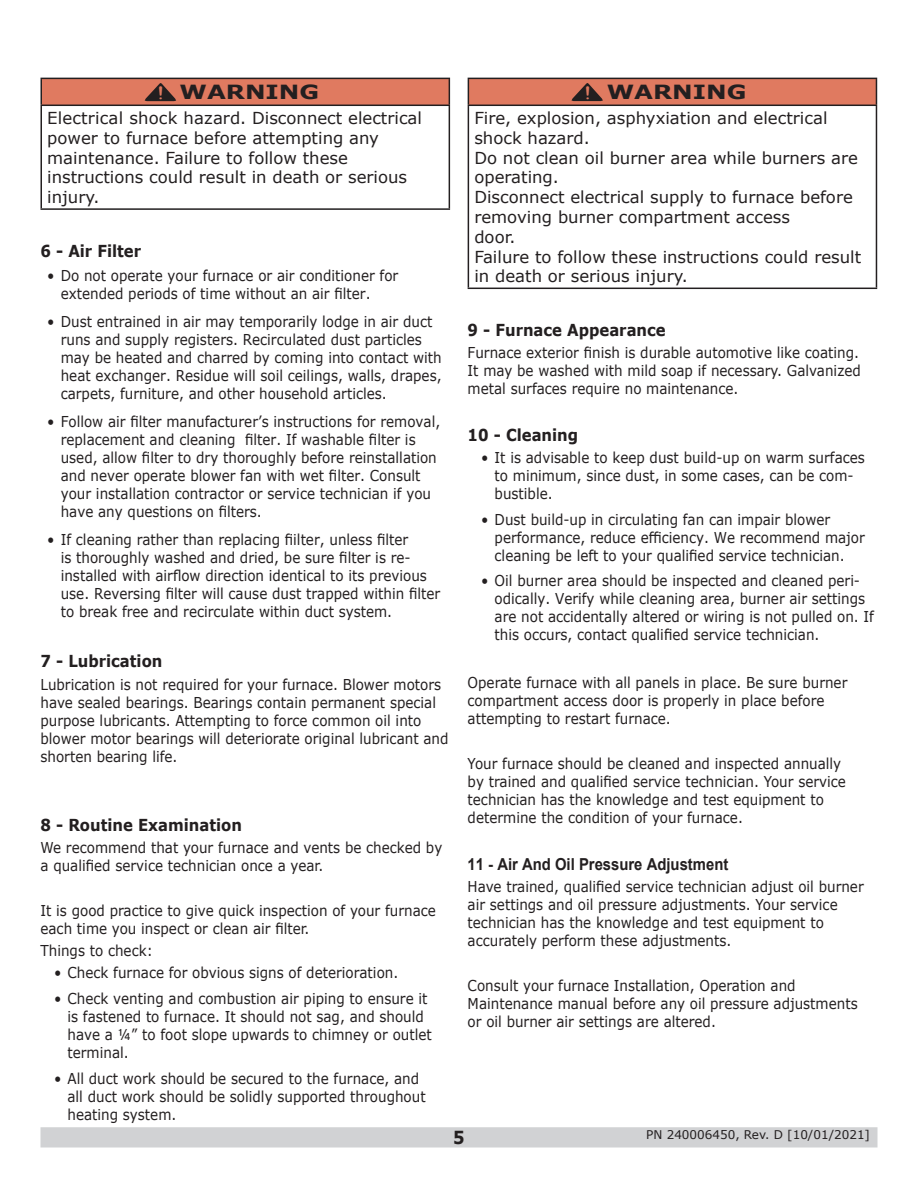
<style>
.page{position:relative;width:918px;height:1188px;background:#fff}
.page>*{position:absolute;margin:0;border:0;box-sizing:border-box;transform-origin:0 0}
.Body_text{font:700 21px "Courier New";color:#e07a60;scale:.9 1}
.t1{font:700 19.5px "Verdana";color:#231f20;scale:1.25 1}
.t2{font:700 18px "Verdana";color:#231f20;scale:.9 1}
.Warning_box{font:16.5px/19.8px "Verdana";color:#231f20}
.Sub_Section{font:700 16.5px "Verdana";color:#231f20;scale:.9 1}
.Sub_Section-2{font:700 16.5px "Arial";color:#231f20;scale:.9 1}
.t3{font:15px/18px "Verdana";color:#231f20;scale:.9 1}
.t4{font:12px "Verdana";color:#231f20}
</style>
<div class="page">
<div style="left:41px;top:78px;width:408px;height:27px;background:#e07a60"></div>
<hr style="left:40px;top:78px;width:410px;height:1px;background:#231f20">
<hr style="left:40px;top:79px;width:2px;height:26px;background:#231f20">
<svg style="left:449px;top:79px;width:1px;height:26px"></svg>
<hr style="left:40px;top:105px;width:410px;height:1px;background:#231f20">
<hr style="left:40px;top:106px;width:2px;height:102px;background:#231f20">
<hr style="left:449px;top:106px;width:1px;height:102px;background:#231f20">
<hr style="left:40px;top:208px;width:410px;height:2px;background:#231f20">
<svg style="left:144px;top:83px;width:32px;height:19px"></svg>
<div style="left:468px;top:78px;width:408px;height:27px;background:#e07a60"></div>
<hr style="left:468px;top:78px;width:409px;height:1px;background:#231f20">
<svg style="left:468px;top:79px;width:1px;height:26px"></svg>
<svg style="left:876px;top:79px;width:1px;height:26px"></svg>
<hr style="left:468px;top:105px;width:409px;height:1px;background:#231f20">
<hr style="left:468px;top:106px;width:1px;height:182px;background:#231f20">
<hr style="left:876px;top:106px;width:1px;height:182px;background:#231f20">
<hr style="left:468px;top:288px;width:409px;height:1px;background:#231f20">
<svg style="left:571px;top:83px;width:32px;height:19px"></svg>
<div style="left:41px;top:1128px;width:836px;height:19px;background:#d1d2d4"></div>
<div style="left:40px;top:1127px;width:838px;height:21px;border:2px solid #d1d2d4"></div>
<p class="t1" style="left:180px;top:78px;width:113px">WARNING</p>
<p class="Warning_box" style="left:47px;top:108px;width:376px">Electrical shock hazard. Disconnect electrical power to furnace before attempting any maintenance. Failure to follow these instructions could result in death or serious injury.</p>
<p class="Body_text" style="left:155px;top:79px;width:14px">!</p>
<p class="Sub_Section" style="left:40px;top:239px;width:113px">6 - Air Filter</p>
<p class="t3" style="left:61px;top:267px;width:377px;text-indent:-14px">• Do not operate your furnace or air conditioner for extended periods of time without an air filter.</p>
<p class="t3" style="left:61px;top:313px;width:425px;text-indent:-14px">• Dust entrained in air may temporarily lodge in air duct runs and supply registers. Recirculated dust particles may be heated and charred by coming into contact with heat exchanger. Residue will soil ceilings, walls, drapes, carpets, furniture, and other household articles.</p>
<p class="t3" style="left:61px;top:413px;width:423px;text-indent:-14px">• Follow air filter manufacturer’s instructions for removal, replacement and cleaning filter. If washable filter is used, allow filter to dry thoroughly before reinstallation and never operate blower fan with wet filter. Consult your installation contractor or service technician if you have any questions on filters.</p>
<p class="t3" style="left:61px;top:531px;width:423px;text-indent:-14px">• If cleaning rather than replacing fiilter, unless filter<br>is thoroughly washed and dried, be sure filter is re&shy;installed with airflow direction identical to its previous use. Reversing filter will cause dust trapped within filter to break free and recirculate within duct system.</p>
<p class="Sub_Section" style="left:40px;top:650px;width:137px">7 - Lubrication</p>
<p class="t3" style="left:40px;top:675px;width:455px">Lubrication is not required for your furnace. Blower motors have sealed bearings. Bearings contain permanent special purpose lubricants. Attempting to force common oil into blower motor bearings will deteriorate original lubricant and shorten bearing life.</p>
<p class="Sub_Section" style="left:40px;top:813px;width:225px">8 - Routine Examination</p>
<p class="t3" style="left:40px;top:839px;width:448px">We recommend that your furnace and vents be checked by a qualified service technician once a year.</p>
<p class="t3" style="left:40px;top:901px;width:441px">It is good practice to give quick inspection of your furnace each time you inspect or clean air filter.</p>
<p class="t3" style="left:40px;top:942px;width:126px">Things to check:</p>
<p class="t3" style="left:54px;top:964px;width:384px">• Check furnace for obvious signs of deterioration.</p>
<p class="t3" style="left:68px;top:989px;width:406px;text-indent:-14px">• Check venting and combustion air piping to ensure it is fastened to furnace. It should not sag, and should have a ¼” to foot slope upwards to chimney or outlet terminal.</p>
<p class="t3" style="left:68px;top:1069px;width:400px;text-indent:-14px">• All duct work should be secured to the furnace, and all duct work should be solidly supported throughout heating system.</p>
<p class="t1" style="left:607px;top:78px;width:113px">WARNING</p>
<p class="Warning_box" style="left:474px;top:108px;width:355px">Fire, explosion, asphyxiation and electrical shock hazard.</p>
<p class="Warning_box" style="left:474px;top:147px;width:385px">Do not clean oil burner area while burners are operating.</p>
<p class="Warning_box" style="left:474px;top:187px;width:380px">Disconnect electrical supply to furnace before removing burner compartment access</p>
<p class="Warning_box" style="left:474px;top:227px;width:43px">door.</p>
<p class="Warning_box" style="left:474px;top:246px;width:388px">Failure to follow these instructions could result in death or serious injury.</p>
<p class="Body_text" style="left:582px;top:79px;width:14px">!</p>
<p class="Sub_Section" style="left:468px;top:318px;width:222px">9 - Furnace Appearance</p>
<p class="t3" style="left:468px;top:344px;width:438px;text-align:justify">Furnace exterior finish is durable automotive like coating.<br>It may be washed with mild soap if necessary. Galvanized metal surfaces require no maintenance.</p>
<p class="Sub_Section" style="left:468px;top:423px;width:124px">10 - Cleaning</p>
<p class="t3" style="left:495px;top:449px;width:413px;text-indent:-14px">• It is advisable to keep dust build-up on warm surfaces to minimum, since dust, in some cases, can be com&shy;bustible.</p>
<p class="t3" style="left:495px;top:510px;width:413px;text-indent:-14px">• Dust build-up in circulating fan can impair blower performance, reduce efficiency. We recommend major cleaning be left to your qualified service technician.</p>
<p class="t3" style="left:495px;top:572px;width:423px;text-indent:-14px">• Oil burner area should be inspected and cleaned peri&shy;odically. Verify while cleaning area, burner air settings are not accidentally altered or wiring is not pulled on. If this occurs, contact qualified service technician.</p>
<p class="t3" style="left:468px;top:674px;width:424px">Operate furnace with all panels in place. Be sure burner compartment access door is properly in place before attempting to restart furnace.</p>
<p class="t3" style="left:468px;top:754px;width:422px">Your furnace should be cleaned and inspected annually by trained and qualified service technician. Your service technician has the knowledge and test equipment to determine the condition of your furnace.</p>
<p class="Sub_Section-2" style="left:468px;top:852px;width:291px">11 - Air And Oil Pressure Adjustment</p>
<p class="t3" style="left:468px;top:877px;width:442px">Have trained, qualified service technician adjust oil burner air settings and oil pressure adjustments. Your service technician has the knowledge and test equipment to accurately perform these adjustments.</p>
<p class="t3" style="left:468px;top:976px;width:435px">Consult your furnace Installation, Operation and<br>Maintenance manual before any oil pressure adjustments or oil burner air settings are altered.</p>
<p class="t2" style="left:453px;top:1125px;width:14px">5</p>
<p class="t4" style="left:646px;top:1127px;width:225px">PN 240006450, Rev. D [10/01/2021]</p>
</div>
